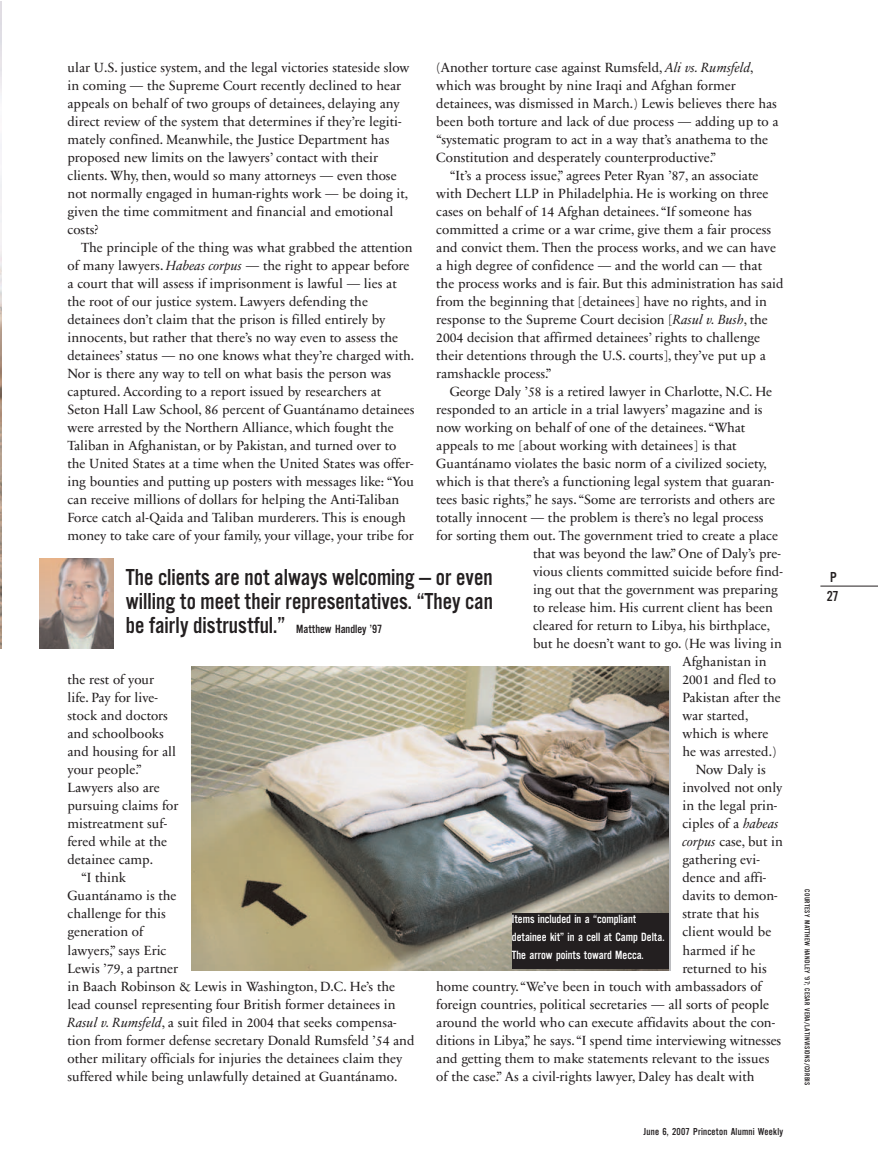
<style>
.page{position:relative;width:878px;height:1175px;background:#fff}
.page>*{position:absolute;margin:0;border:0;box-sizing:border-box;transform-origin:0 0}
.t1{font:24px/24px "Alternate Gothic EF No Three";color:#231f20;text-align:justify}
.t2{font:15px/19.4px "Alternate Gothic EF No Three";color:#231f20}
.t3{font:13.5px/18px "Sabon Next LT";color:#231f20}
.t4{font:12.3px/18px "Alternate Gothic EF No Three";color:#fff}
.t5{font:10.5px "Alternate Gothic EF No Three";letter-spacing:.02em;color:#231f20}
.t6{font:7.5px "Alternate Gothic EF No Three";letter-spacing:.04em;color:#231f20}
.s1{font-style:italic}
.s2{font-size:12.3px}
</style>
<div class="page">
<hr style="left:820px;top:586px;width:58px;height:1px;background:#231f20">
<img style="left:0;top:1px;width:1px;height:648px">
<img style="left:191px;top:666px;width:478px;height:304px">
<div style="left:512px;top:913px;width:156px;height:55px;background:#231f20"></div>
<img style="left:39px;top:558px;width:75px;height:90px">
<p class="t3" style="left:436px;top:60px;width:343px">(Another torture case against Rumsfeld, <span class="s1">Ali vs. Rumsfeld</span>, which was brought by nine Iraqi and Afghan former detainees, was dismissed in March.) Lewis believes there has been both torture and lack of due process — adding up to a “systematic program to act in a way that’s anathema to the Constitution and desperately counterproductive.”</p>
<p class="t3" style="left:436px;top:168px;width:349px;text-indent:14px">“It’s a process issue,” agrees Peter Ryan ’87, an associate with Dechert LLP in Philadelphia. He is working on three cases on behalf of 14 Afghan detainees.“If someone has committed a crime or a war crime, give them a fair process and convict them. Then the process works, and we can have a high degree of confidence — and the world can — that<br>the process works and is fair. But this administration has said from the beginning that [detainees] have no rights, and in response to the Supreme Court decision [<span class="s1">Rasul v. Bush</span>, the 2004 decision that affirmed detainees’ rights to challenge their detentions through the U.S. courts], they’ve put up a ramshackle process.”</p>
<p class="t3" style="left:450px;top:384px;width:324px">George Daly ’58 is a retired lawyer in Charlotte, N.C. He</p>
<p class="t3" style="left:436px;top:402px;width:328px">responded to an article in a trial lawyers’ magazine and is</p>
<p class="t3" style="left:436px;top:420px;width:310px">now working on behalf of one of the detainees.“What</p>
<p class="t3" style="left:436px;top:438px;width:302px">appeals to me [about working with detainees] is that</p>
<p class="t3" style="left:436px;top:456px;width:332px">Guantánamo violates the basic norm of a civilized society,</p>
<p class="t3" style="left:436px;top:474px;width:339px">which is that there’s a functioning legal system that guaran-</p>
<p class="t3" style="left:436px;top:492px;width:340px">tees basic rights,” he says.“Some are terrorists and others are</p>
<p class="t3" style="left:436px;top:510px;width:329px">totally innocent — the problem is there’s no legal process</p>
<p class="t3" style="left:436px;top:528px;width:343px">for sorting them out. The government tried to create a place</p>
<p class="t3" style="left:533px;top:546px;width:249px">that was beyond the law.” One of Daly’s pre-</p>
<p class="t3" style="left:533px;top:564px;width:251px">vious clients committed suicide before find-</p>
<p class="t3" style="left:533px;top:582px;width:246px">ing out that the government was preparing</p>
<p class="t3" style="left:533px;top:600px;width:241px">to release him. His current client has been</p>
<p class="t3" style="left:533px;top:618px;width:238px">cleared for return to Libya, his birthplace,</p>
<p class="t3" style="left:533px;top:636px;width:250px">but he doesn’t want to go. (He was living in</p>
<p class="t3" style="left:682px;top:654px;width:86px">Afghanistan in</p>
<p class="t3" style="left:682px;top:672px;width:95px">2001 and fled to</p>
<p class="t3" style="left:682px;top:690px;width:100px">Pakistan after the</p>
<p class="t3" style="left:682px;top:708px;width:67px">war started,</p>
<p class="t3" style="left:682px;top:726px;width:87px">which is where</p>
<p class="t3" style="left:682px;top:744px;width:96px">he was arrested.)</p>
<p class="t3" style="left:696px;top:762px;width:72px">Now Daly is</p>
<p class="t3" style="left:682px;top:780px;width:102px">involved not only</p>
<p class="t3" style="left:682px;top:798px;width:96px">in the legal prin-</p>
<p class="t3" style="left:682px;top:816px;width:98px">ciples of a <span class="s1">habeas</span></p>
<p class="t3" style="left:682px;top:834px;width:102px"><span class="s1">corpus</span> case, but in</p>
<p class="t3" style="left:682px;top:852px;width:79px">gathering evi-</p>
<p class="t3" style="left:682px;top:870px;width:85px">dence and affi-</p>
<p class="t3" style="left:682px;top:888px;width:97px">davits to demon-</p>
<p class="t3" style="left:682px;top:906px;width:78px">strate that his</p>
<p class="t3" style="left:682px;top:924px;width:90px">client would be</p>
<p class="t3" style="left:682px;top:942px;width:75px">harmed if he</p>
<p class="t3" style="left:682px;top:960px;width:86px">returned to his</p>
<p class="t3" style="left:436px;top:978px;width:327px">home country.“We’ve been in touch with ambassadors of</p>
<p class="t3" style="left:436px;top:996px;width:334px">foreign countries, political secretaries — all sorts of people</p>
<p class="t3" style="left:436px;top:1014px;width:340px">around the world who can execute affidavits about the con-</p>
<p class="t3" style="left:436px;top:1032px;width:346px">ditions in Libya,” he says.“I spend time interviewing witnesses</p>
<p class="t3" style="left:436px;top:1050px;width:334px">and getting them to make statements relevant to the issues</p>
<p class="t3" style="left:436px;top:1068px;width:319px">of the case.” As a civil-rights lawyer, Daley has dealt with</p>
<p class="t3" style="left:68px;top:60px;width:343px">ular U.S. justice system, and the legal victories stateside slow in coming — the Supreme Court recently declined to hear appeals on behalf of two groups of detainees, delaying any direct review of the system that determines if they’re legiti&shy;mately confined. Meanwhile, the Justice Department has proposed new limits on the lawyers’ contact with their clients. Why, then, would so many attorneys — even those not normally engaged in human-rights work — be doing it, given the time commitment and financial and emotional costs?</p>
<p class="t3" style="left:67px;top:240px;width:348px;text-indent:14px">The principle of the thing was what grabbed the attention of many lawyers. <span class="s1">Habeas corpus</span> — the right to appear before a court that will assess if imprisonment is lawful — lies at the root of our justice system. Lawyers defending the detainees don’t claim that the prison is filled entirely by innocents, but rather that there’s no way even to assess the detainees’ status — no one knows what they’re charged with.<br>Nor is there any way to tell on what basis the person was captured. According to a report issued by researchers at Seton Hall Law School, 86 percent of Guantánamo detainees were arrested by the Northern Alliance, which fought the Taliban in Afghanistan, or by Pakistan, and turned over to the United States at a time when the United States was offer&shy;ing bounties and putting up posters with messages like: “You can receive millions of dollars for helping the Anti-Taliban Force catch al-Qaida and Taliban murderers. This is enough money to take care of your family, your village, your tribe for</p>
<h1 class="t1" style="left:126px;top:567px;width:368px">The clients are not always welcoming — or even willing to meet their representatives. “They can be fairly distrustful.” <span class="s2">Matthew Handley ’97</span></h1>
<p class="t3" style="left:67px;top:672px;width:88px">the rest of your</p>
<p class="t3" style="left:67px;top:690px;width:92px">life. Pay for live-</p>
<p class="t3" style="left:67px;top:708px;width:102px">stock and doctors</p>
<p class="t3" style="left:67px;top:726px;width:98px">and schoolbooks</p>
<p class="t3" style="left:67px;top:744px;width:110px">and housing for all</p>
<p class="t3" style="left:67px;top:762px;width:76px">your people.”</p>
<p class="t3" style="left:67px;top:780px;width:94px">Lawyers also are</p>
<p class="t3" style="left:67px;top:798px;width:112px">pursuing claims for</p>
<p class="t3" style="left:67px;top:816px;width:101px">mistreatment suf-</p>
<p class="t3" style="left:67px;top:834px;width:101px">fered while at the</p>
<p class="t3" style="left:67px;top:852px;width:87px">detainee camp.</p>
<p class="t3" style="left:81px;top:870px;width:46px">“I think</p>
<p class="t3" style="left:67px;top:888px;width:111px">Guantánamo is the</p>
<p class="t3" style="left:67px;top:906px;width:100px">challenge for this</p>
<p class="t3" style="left:67px;top:924px;width:77px">generation of</p>
<p class="t3" style="left:67px;top:942px;width:100px">lawyers,” says Eric</p>
<p class="t3" style="left:67px;top:960px;width:112px">Lewis ’79, a partner</p>
<p class="t3" style="left:67px;top:978px;width:329px">in Baach Robinson &amp; Lewis in Washington, D.C. He’s the</p>
<p class="t3" style="left:67px;top:996px;width:329px">lead counsel representing four British former detainees in</p>
<p class="t3" style="left:68px;top:1014px;width:330px"><span class="s1">Rasul v. Rumsfeld</span>, a suit filed in 2004 that seeks compensa-</p>
<p class="t3" style="left:68px;top:1032px;width:348px">tion from former defense secretary Donald Rumsfeld ’54 and</p>
<p class="t3" style="left:68px;top:1050px;width:336px">other military officials for injuries the detainees claim they</p>
<p class="t3" style="left:68px;top:1068px;width:331px">suffered while being unlawfully detained at Guantánamo.</p>
<p class="t4" style="left:512px;top:910px;width:154px">Items included in a “compliant detainee kit” in a cell at Camp Delta.<br>The arrow points toward Mecca.</p>
<p class="t5" style="left:643px;top:1127px;width:141px">June 6, 2007 Princeton Alumni Weekly</p>
<p class="t2" style="left:826px;top:568px;width:13px">P<br>27</p>
<p class="t6" style="left:809px;top:889px;width:197px;rotate:90deg">COURTESY MATTHEW HANDLEY ’97; CESAR VERA/LATINVISIONS/CORBIS</p>
</div>
